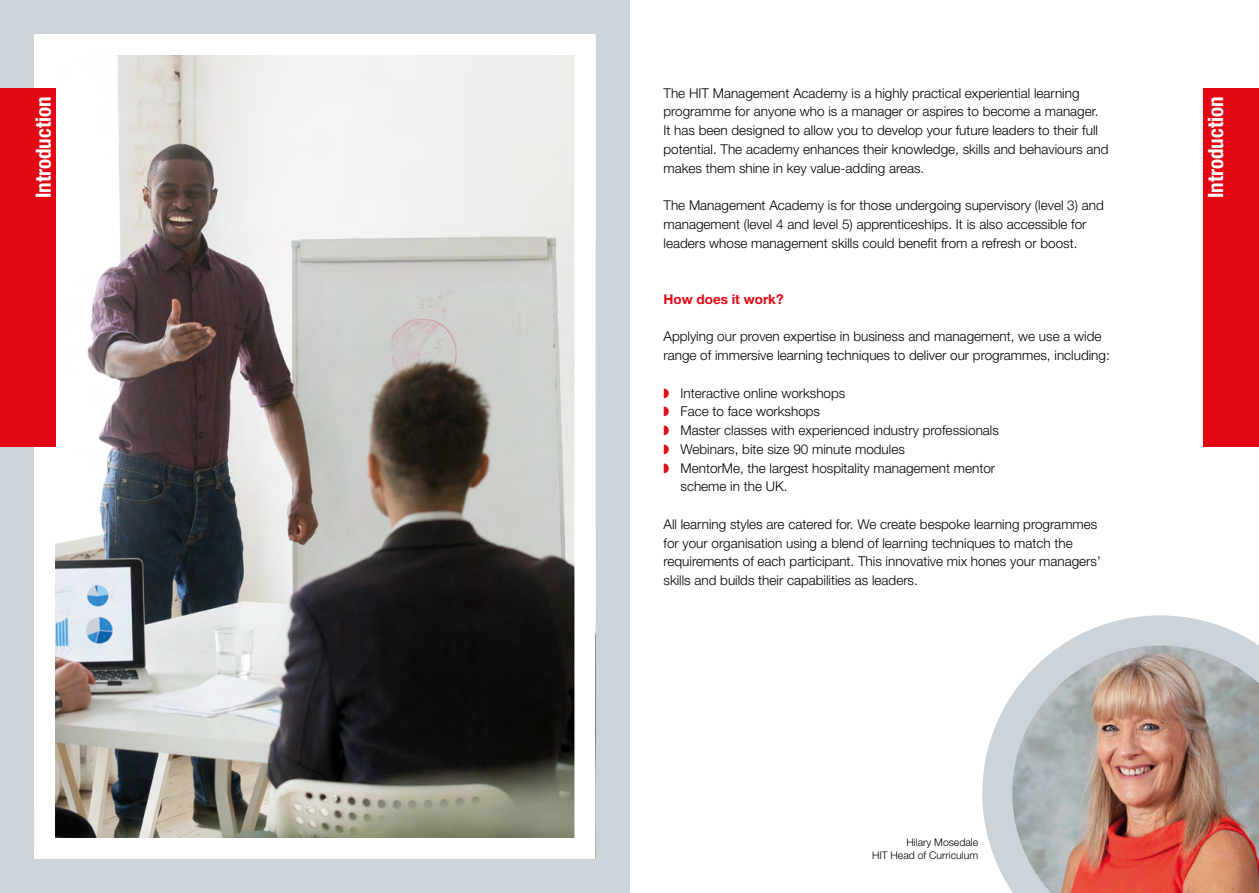
<style>
.page{position:relative;width:1259px;height:893px;background:#fff}
.page>*{position:absolute;margin:0;border:0;box-sizing:border-box;transform-origin:0 0}
.t1{font:700 condensed 21px "Helvetica Neue LT Std";color:#fff}
.t2{font:300 13.5px/18.8px "Helvetica Neue LT Std";color:#000}
.t3{font:700 13.5px "Helvetica Neue LT Std";color:#e30613}
.t4{font:300 10.5px/12.6px "Helvetica Neue LT Std";color:#000;text-align:right}
.s1{color:#e30613}
</style>
<div class="page">
<div style="left:0;top:0;width:629px;height:893px;background:#ccd4da"></div>
<img style="left:56px;top:56px;width:517px;height:781px">
<div style="left:34px;top:34px;width:561px;height:825px;border:21px solid #fff"></div>
<div style="left:0;top:88px;width:55px;height:358px;background:#e30613"></div>
<div style="left:1204px;top:88px;width:55px;height:358px;background:#e30613"></div>
<img style="left:982px;top:615px;width:277px;height:278px">
<h1 class="t1" style="left:31px;top:198px;width:103px;rotate:-90deg">Introduction</h1>
<p class="t2" style="left:663px;top:83px;width:446px">The HIT Management Academy is a highly practical experiential learning programme for anyone who is a manager or aspires to become a manager.<br>It has been designed to allow you to develop your future leaders to their full potential. The academy enhances their knowledge, skills and behaviours and makes them shine in key value-adding areas.</p>
<p class="t2" style="left:663px;top:196px;width:442px">The Management Academy is for those undergoing supervisory (level 3) and management (level 4 and level 5) apprenticeships. It is also accessible for leaders whose management skills could benefit from a refresh or boost.</p>
<p class="t3" style="left:663px;top:291px;width:121px">How does it work?</p>
<p class="t2" style="left:663px;top:327px;width:448px">Applying our proven expertise in business and management, we use a wide range of immersive learning techniques to deliver our programmes, including:</p>
<p class="t2" style="left:663px;top:383px;width:183px"><span class="s1">◗</span> Interactive online workshops</p>
<p class="t2" style="left:663px;top:402px;width:158px"><span class="s1">◗</span> Face to face workshops</p>
<p class="t2" style="left:663px;top:421px;width:337px"><span class="s1">◗</span> Master classes with experienced industry professionals</p>
<p class="t2" style="left:663px;top:439px;width:243px"><span class="s1">◗</span> Webinars, bite size 90 minute modules</p>
<p class="t2" style="left:663px;top:458px;width:333px"><span class="s1">◗</span> MentorMe, the largest hospitality management mentor</p>
<p class="t2" style="left:680px;top:477px;width:109px">scheme in the UK.</p>
<p class="t2" style="left:663px;top:514px;width:439px">All learning styles are catered for. We create bespoke learning programmes for your organisation using a blend of learning techniques to match the requirements of each participant. This innovative mix hones your managers’ skills and builds their capabilities as leaders.</p>
<h1 class="t1" style="left:1203px;top:198px;width:103px;rotate:-90deg">Introduction</h1>
<p class="t4" style="left:872px;top:836px;width:108px">Hilary Mosedale<br>HIT Head of Curriculum</p>
</div>
